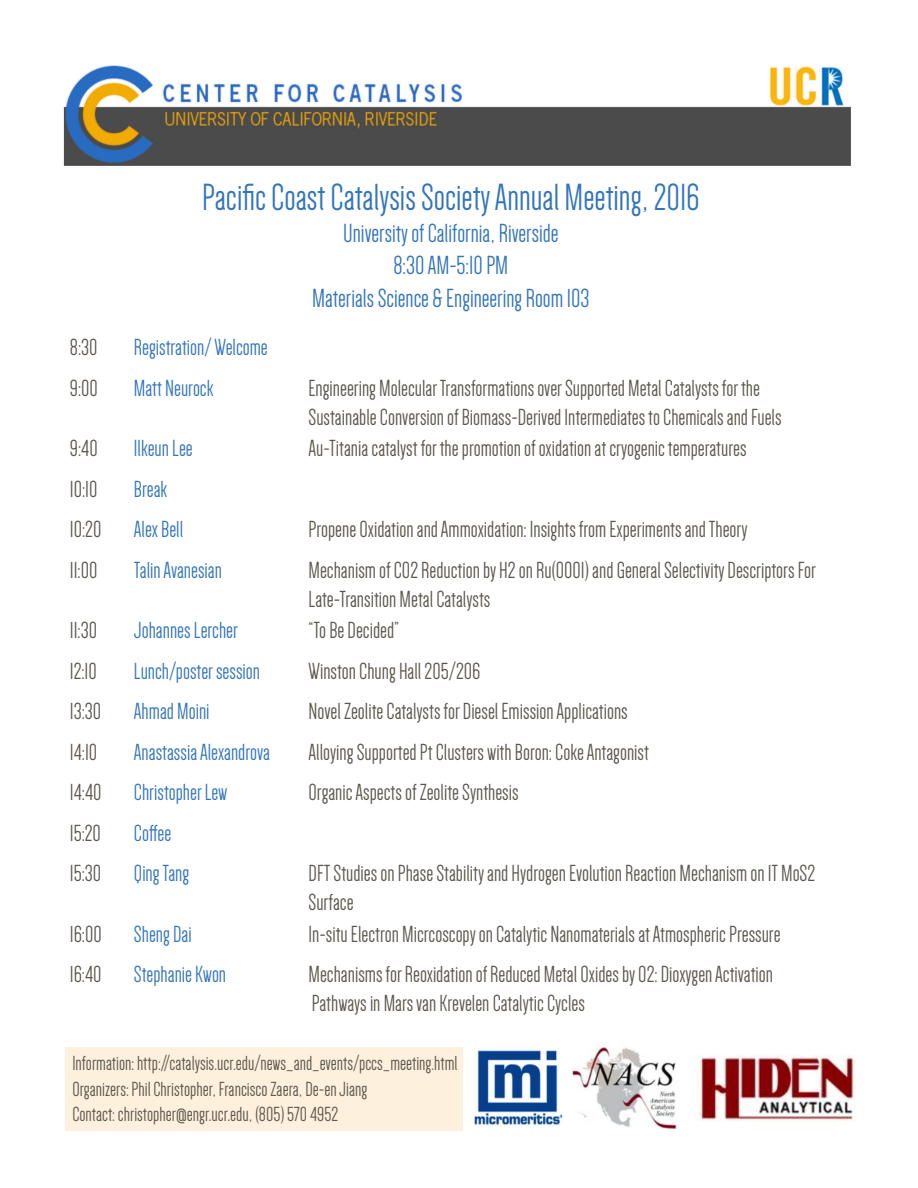
<style>
.page{position:relative;width:918px;height:1188px;background:#fff}
.page>*{position:absolute;margin:0;border:0;box-sizing:border-box;transform-origin:0 0}
.t1{font:39px "Dense";color:#3375bb}
.t2{font:27px "Dense";color:#3375bb}
.t3{font:24px/28.8px "Dense";color:#5c564d}
.t4{font:24px "Dense";color:#3375bb}
.t5{font:21px "Dense";color:#5c564d}
</style>
<div class="page">
<div style="left:65px;top:1047px;width:398px;height:84px;background:#fdf1dd"></div>
<img style="left:63px;top:65px;width:788px;height:101px">
<img style="left:474px;top:1049px;width:89px;height:78px">
<img style="left:700px;top:1055px;width:156px;height:66px">
<img style="left:571px;top:1042px;width:106px;height:88px">
<p class="t1" style="left:202px;top:178px;width:499px">Pacific Coast Catalysis Society Annual Meeting, 2016</p>
<p class="t2" style="left:343px;top:220px;width:217px">University of California, Riverside</p>
<p class="t2" style="left:393px;top:252px;width:116px">8:30 AM-5:10 PM</p>
<p class="t2" style="left:312px;top:285px;width:279px">Materials Science &amp; Engineering Room 103</p>
<p class="t3" style="left:70px;top:333px;width:29px">8:30</p>
<p class="t4" style="left:134px;top:336px;width:135px">Registration/ Welcome</p>
<p class="t3" style="left:70px;top:374px;width:30px">9:00</p>
<p class="t4" style="left:134px;top:376px;width:81px">Matt Neurock</p>
<p class="t3" style="left:309px;top:374px;width:453px">Engineering Molecular Transformations over Supported Metal Catalysts for the</p>
<p class="t3" style="left:309px;top:403px;width:475px">Sustainable Conversion of Biomass-Derived Intermediates to Chemicals and Fuels</p>
<p class="t3" style="left:70px;top:434px;width:29px">9:40</p>
<p class="t4" style="left:134px;top:437px;width:60px">Ilkeun Lee</p>
<p class="t3" style="left:309px;top:434px;width:440px">Au-Titania catalyst for the promotion of oxidation at cryogenic temperatures</p>
<p class="t3" style="left:70px;top:475px;width:29px">10:10</p>
<p class="t4" style="left:134px;top:477px;width:35px">Break</p>
<p class="t3" style="left:70px;top:515px;width:33px">10:20</p>
<p class="t4" style="left:134px;top:518px;width:51px">Alex Bell</p>
<p class="t3" style="left:309px;top:515px;width:441px">Propene Oxidation and Ammoxidation: Insights from Experiments and Theory</p>
<p class="t3" style="left:70px;top:556px;width:29px">11:00</p>
<p class="t4" style="left:134px;top:558px;width:90px">Talin Avanesian</p>
<p class="t3" style="left:309px;top:556px;width:509px">Mechanism of CO2 Reduction by H2 on Ru(0001) and General Selectivity Descriptors For<br>Late-Transition Metal Catalysts</p>
<p class="t3" style="left:70px;top:616px;width:29px">11:30</p>
<p class="t4" style="left:134px;top:619px;width:106px">Johannes Lercher</p>
<p class="t3" style="left:309px;top:616px;width:92px">“To Be Decided”</p>
<p class="t3" style="left:70px;top:657px;width:28px">12:10</p>
<p class="t4" style="left:134px;top:659px;width:128px">Lunch/poster session</p>
<p class="t3" style="left:309px;top:657px;width:173px">Winston Chung Hall 205/206</p>
<p class="t3" style="left:70px;top:697px;width:33px">13:30</p>
<p class="t4" style="left:134px;top:700px;width:77px">Ahmad Moini</p>
<p class="t3" style="left:309px;top:697px;width:321px">Novel Zeolite Catalysts for Diesel Emission Applications</p>
<p class="t3" style="left:70px;top:738px;width:29px">14:10</p>
<p class="t4" style="left:134px;top:740px;width:137px">Anastassia Alexandrova</p>
<p class="t3" style="left:309px;top:738px;width:342px">Alloying Supported Pt Clusters with Boron: Coke Antagonist</p>
<p class="t3" style="left:70px;top:778px;width:33px">14:40</p>
<p class="t4" style="left:134px;top:780px;width:95px">Christopher Lew</p>
<p class="t3" style="left:309px;top:778px;width:212px">Organic Aspects of Zeolite Synthesis</p>
<p class="t3" style="left:70px;top:818px;width:33px">15:20</p>
<p class="t4" style="left:134px;top:821px;width:39px">Coffee</p>
<p class="t3" style="left:70px;top:859px;width:33px">15:30</p>
<p class="t4" style="left:134px;top:861px;width:57px">Qing Tang</p>
<p class="t3" style="left:309px;top:859px;width:508px">DFT Studies on Phase Stability and Hydrogen Evolution Reaction Mechanism on 1T MoS2<br>Surface</p>
<p class="t3" style="left:70px;top:919px;width:33px">16:00</p>
<p class="t4" style="left:134px;top:922px;width:59px">Sheng Dai</p>
<p class="t3" style="left:309px;top:919px;width:474px">In-situ Electron Micrcoscopy on Catalytic Nanomaterials at Atmospheric Pressure</p>
<p class="t3" style="left:70px;top:960px;width:33px">16:40</p>
<p class="t4" style="left:134px;top:962px;width:94px">Stephanie Kwon</p>
<p class="t3" style="left:309px;top:960px;width:466px">Mechanisms for Reoxidation of Reduced Metal Oxides by O2: Dioxygen Activation</p>
<p class="t3" style="left:312px;top:989px;width:275px">Pathways in Mars van Krevelen Catalytic Cycles</p>
<p class="t5" style="left:72px;top:1053px;width:387px">Information: http://catalysis.ucr.edu/news_and_events/pccs_meeting.html</p>
<p class="t5" style="left:72px;top:1078px;width:296px">Organizers: Phil Christopher, Francisco Zaera, De-en Jiang</p>
<p class="t5" style="left:72px;top:1103px;width:267px">Contact: christopher@engr.ucr.edu, (805) 570 4952</p>
</div>
